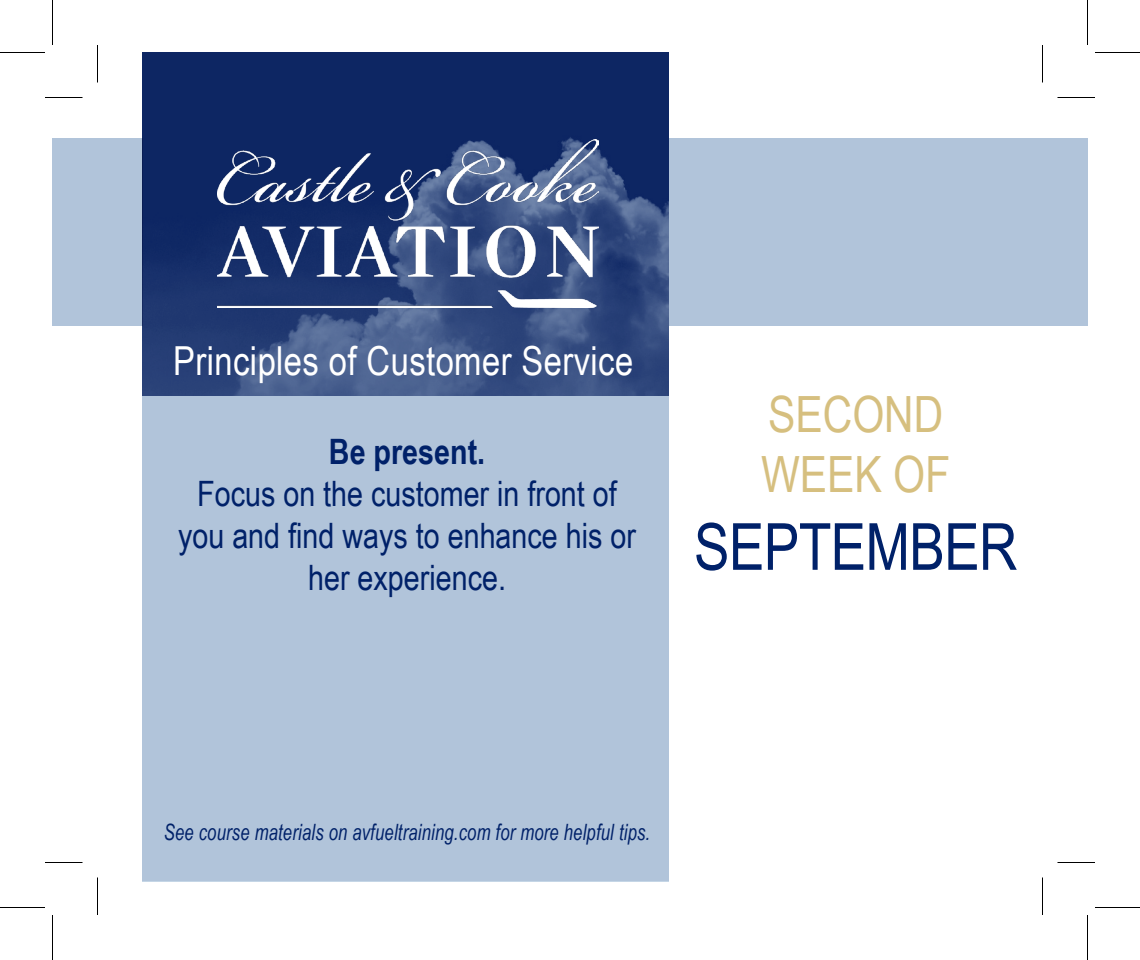
<style>
.page{position:relative;width:1140px;height:960px;background:#fff}
.page>*{position:absolute;margin:0;border:0;box-sizing:border-box;transform-origin:0 0}
.t1{font:65px "Arial Narrow";letter-spacing:-.01em;color:#002169}
.t2{font:50px "Arial Narrow";color:#d6bf7f}
.t3{font:40px "Arial Narrow";letter-spacing:.01em;color:#fff}
.t4{font:35px/42px "Arial Narrow";color:#002169;text-align:center}
.t5{font:700 35px "Arial Narrow";color:#002169}
.t6{font:italic 22.5px "Arial Narrow";letter-spacing:.01em;color:#002169;scale:.9 1}
</style>
<div class="page">
<img style="left:142px;top:52px;width:527px;height:829px">
<img style="left:217px;top:139px;width:381px;height:168px">
<hr style="left:45px;top:97px;width:37px;height:1px;background:#000">
<hr style="left:1058px;top:97px;width:37px;height:1px;background:#000">
<hr style="left:45px;top:862px;width:37px;height:1px;background:#000">
<hr style="left:1058px;top:862px;width:37px;height:1px;background:#000">
<hr style="left:97px;top:45px;width:1px;height:37px;background:#000">
<hr style="left:97px;top:878px;width:1px;height:37px;background:#000">
<hr style="left:1042px;top:45px;width:1px;height:37px;background:#000">
<hr style="left:1042px;top:878px;width:1px;height:37px;background:#000">
<hr style="left:0;top:52px;width:45px;height:1px;background:#000">
<hr style="left:1095px;top:52px;width:45px;height:1px;background:#000">
<hr style="left:0;top:907px;width:45px;height:1px;background:#000">
<hr style="left:1095px;top:907px;width:45px;height:1px;background:#000">
<hr style="left:52px;top:0;width:1px;height:45px;background:#000">
<hr style="left:52px;top:915px;width:1px;height:45px;background:#000">
<hr style="left:1087px;top:0;width:1px;height:45px;background:#000">
<hr style="left:1087px;top:915px;width:1px;height:45px;background:#000">
<p class="t3" style="left:173px;top:331px;width:462px">Principles of Customer Service</p>
<p class="t5" style="left:329px;top:425px;width:158px">Be present.</p>
<p class="t4" style="left:178px;top:471px;width:459px">Focus on the customer in front of you and find ways to enhance his or her experience.</p>
<p class="t2" style="left:768px;top:378px;width:177px">SECOND</p>
<p class="t2" style="left:761px;top:438px;width:191px">WEEK OF</p>
<p class="t1" style="left:694px;top:499px;width:325px">SEPTEMBER</p>
<p class="t6" style="left:164px;top:817px;width:542px">See course materials on avfueltraining.com for more helpful tips.</p>
</div>
